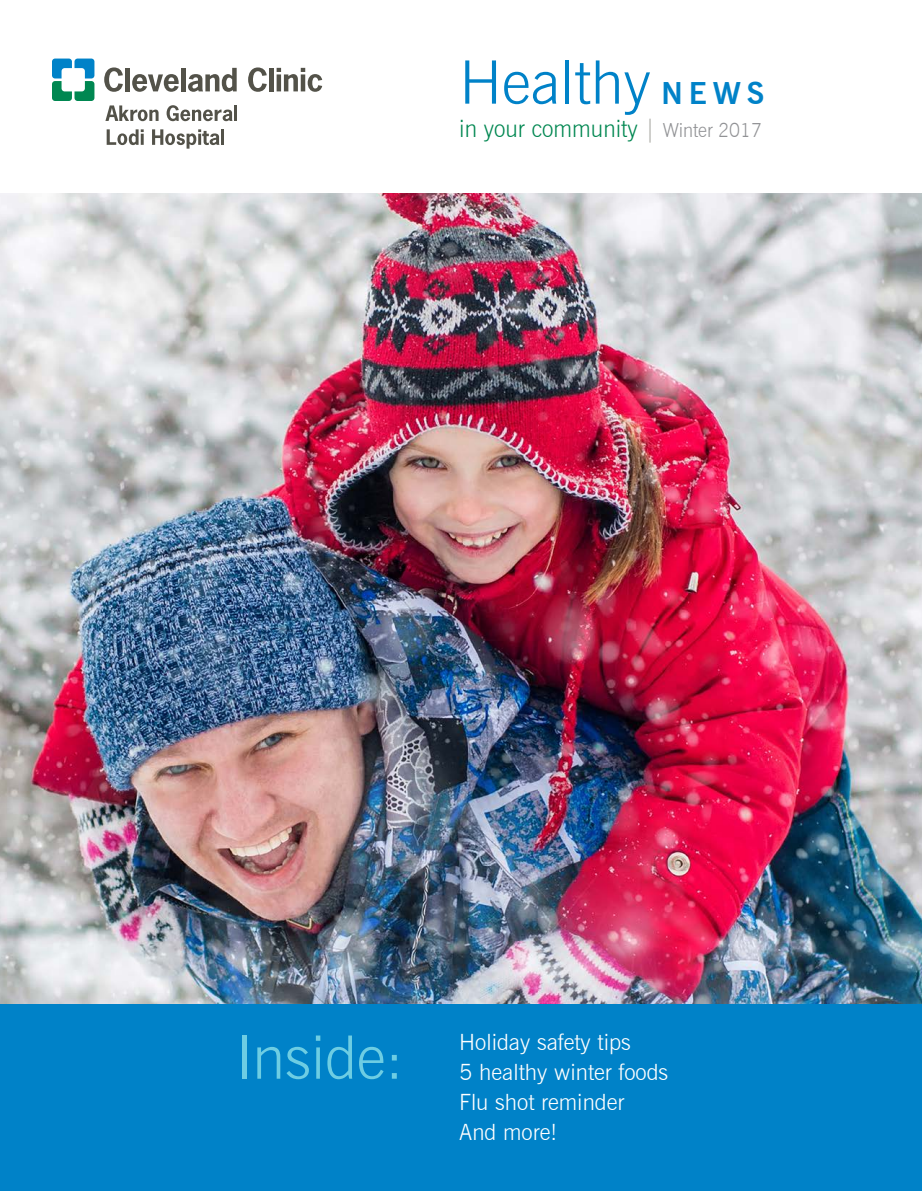
<style>
.page{position:relative;width:922px;height:1191px;background:#fff}
.page>*{position:absolute;margin:0;border:0;box-sizing:border-box;transform-origin:0 0}
.t1{font:300 59.85px "News Gothic BT";color:#0082c8}
.t2{font:300 59.85px "News Gothic BT";color:#6dcde3}
.t3{font:300 23.85px "News Gothic BT";color:#008751;scale:.95 1}
.t4{font:300 22.35px "News Gothic BT";color:#fff}
.s1{font-weight:700;font-size:29.85px}
.s2{color:#a6a69f}
.s3{font-size:19.5px;color:#919295}
</style>
<div class="page">
<img style="left:0;top:193px;width:921px;height:810px">
<svg style="left:104px;top:67px;width:19px;height:25px"></svg>
<div style="left:125px;top:68px;width:5px;height:23px;background:#535249"></div>
<svg style="left:132px;top:74px;width:47px;height:18px"></svg>
<hr style="left:181px;top:68px;width:4px;height:23px;background:#535249">
<svg style="left:188px;top:68px;width:48px;height:24px"></svg>
<svg style="left:248px;top:67px;width:19px;height:25px"></svg>
<hr style="left:269px;top:68px;width:4px;height:23px;background:#535249">
<svg style="left:276px;top:68px;width:46px;height:24px"></svg>
<svg style="left:52px;top:59px;width:42px;height:42px"></svg>
<svg style="left:105px;top:105px;width:53px;height:16px"></svg>
<svg style="left:166px;top:105px;width:66px;height:16px"></svg>
<hr style="left:234px;top:105px;width:3px;height:16px;background:#535249">
<svg style="left:107px;top:129px;width:37px;height:16px"></svg>
<svg style="left:152px;top:129px;width:67px;height:20px"></svg>
<hr style="left:221px;top:129px;width:3px;height:16px;background:#535249">
<div style="left:0;top:1003px;width:921px;height:187px;background:#0082c8"></div>
<p class="t1" style="left:459px;top:46px;width:307px">Healthy <span class="s1">N E W S</span></p>
<p class="t3" style="left:459px;top:114px;width:320px">in your community <span class="s2">|</span> <span class="s3">Winter 2017</span></p>
<p class="t2" style="left:236px;top:1021px;width:169px">Inside:</p>
<p class="t4" style="left:459px;top:1028px;width:173px">Holiday safety tips</p>
<p class="t4" style="left:459px;top:1058px;width:210px">5 healthy winter foods</p>
<p class="t4" style="left:459px;top:1088px;width:167px">Flu shot reminder</p>
<p class="t4" style="left:459px;top:1118px;width:99px">And more!</p>
</div>
